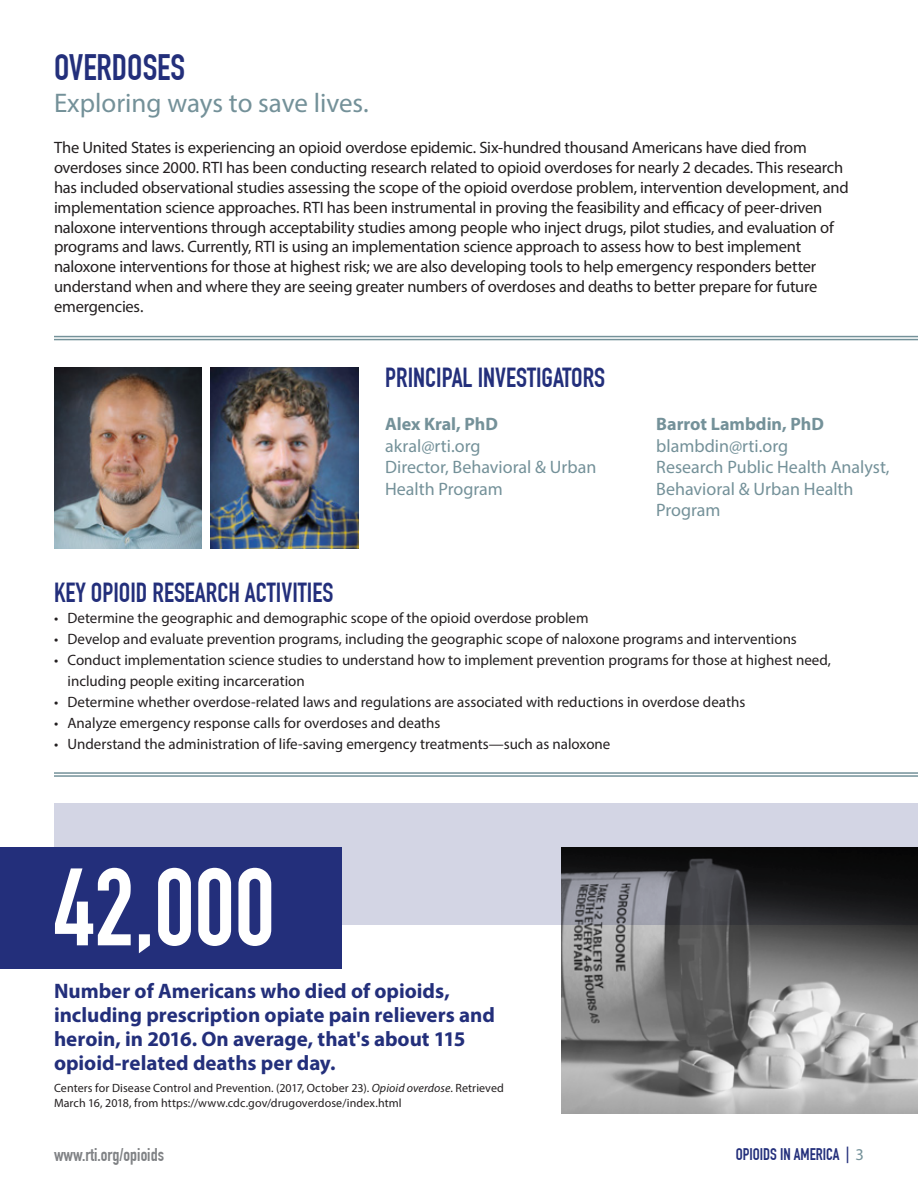
<style>
.page{position:relative;width:918px;height:1188px;background:#fff}
.page>*{position:absolute;margin:0;border:0;box-sizing:border-box;transform-origin:0 0}
.t1{font:700 108px "DIN Condensed";color:#fff}
.t2{font:700 36px "DIN Condensed";color:#232f7b}
.t3{font:700 27px "DIN Condensed";color:#232f7b}
.t4{font:27px "Myriad Pro";color:#749199}
.t5{font:700 21px/24px "Myriad Pro";color:#232f7b}
.t6{font:18px/21.6px "Myriad Pro";color:#749199}
.t7{font:700 18px "Myriad Pro";color:#749199}
.t8{font:700 18px "DIN Condensed";color:#808285}
.t9{font:16.5px/19.8px "Myriad Pro";letter-spacing:-.015em;color:#231f20}
.t10{font:700 16.5px "DIN Condensed";color:#232f7b}
.t11{font:15px/21px "Myriad Pro";color:#231f20}
.t12{font:12px/15px "Myriad Pro";letter-spacing:.005em;color:#231f20}
.s1{font-style:italic}
.s2{font-family:"Myriad Pro";font-weight:400;color:#749199}
</style>
<div class="page">
<img style="left:562px;top:925px;width:356px;height:189px">
<svg style="left:54px;top:803px;width:864px;height:122px;background:#9d9ea9"></svg>
<div style="left:0;top:847px;width:341px;height:122px;background:#232f7b"></div>
<hr style="left:54px;top:336px;width:864px;height:1px;background:#749199">
<hr style="left:54px;top:339px;width:864px;height:1px;background:#749199">
<hr style="left:54px;top:772px;width:864px;height:2px;background:#749199">
<hr style="left:54px;top:775px;width:864px;height:2px;background:#749199">
<img style="left:54px;top:368px;width:148px;height:181px">
<img style="left:211px;top:368px;width:147px;height:181px">
<h2 class="t2" style="left:54px;top:46px;width:133px">OVERDOSES</h2>
<h3 class="t4" style="left:54px;top:86px;width:316px">Exploring ways to save lives.</h3>
<p class="t9" style="left:54px;top:138px;width:796px">The United States is experiencing an opioid overdose epidemic. Six-hundred thousand Americans have died from overdoses since 2000. RTI has been conducting research related to opioid overdoses for nearly 2 decades. This research has included observational studies assessing the scope of the opioid overdose problem, intervention development, and implementation science approaches. RTI has been instrumental in proving the feasibility and efficacy of peer-driven naloxone interventions through acceptability studies among people who inject drugs, pilot studies, and evaluation of programs and laws. Currently, RTI is using an implementation science approach to assess how to best implement naloxone interventions for those at highest risk; we are also developing tools to help emergency responders better understand when and where they are seeing greater numbers of overdoses and deaths to better prepare for future emergencies.</p>
<h3 class="t3" style="left:385px;top:361px;width:221px">PRINCIPAL INVESTIGATORS</h3>
<p class="t7" style="left:385px;top:412px;width:114px">Alex Kral, PhD</p>
<p class="t6" style="left:385px;top:434px;width:213px">akral@rti.org<br>Director, Behavioral &amp; Urban<br>Health Program</p>
<p class="t7" style="left:656px;top:412px;width:169px">Barrot Lambdin, PhD</p>
<p class="t6" style="left:656px;top:435px;width:235px">blambdin@rti.org<br>Research Public Health Analyst,<br>Behavioral &amp; Urban Health<br>Program</p>
<h3 class="t3" style="left:54px;top:577px;width:281px">KEY OPIOID RESEARCH ACTIVITIES</h3>
<p class="t11" style="left:54px;top:608px;width:536px">• Determine the geographic and demographic scope of the opioid overdose problem</p>
<p class="t11" style="left:54px;top:629px;width:744px">• Develop and evaluate prevention programs, including the geographic scope of naloxone programs and interventions</p>
<p class="t11" style="left:68px;top:650px;width:765px;text-indent:-14px">• Conduct implementation science studies to understand how to implement prevention programs for those at highest need, including people exiting incarceration</p>
<p class="t11" style="left:54px;top:692px;width:693px">• Determine whether overdose-related laws and regulations are associated with reductions in overdose deaths</p>
<p class="t11" style="left:54px;top:713px;width:388px">• Analyze emergency response calls for overdoses and deaths</p>
<p class="t11" style="left:54px;top:734px;width:558px">• Understand the administration of life-saving emergency treatments—such as naloxone</p>
<h1 class="t1" style="left:54px;top:844px;width:222px">42,000</h1>
<p class="t5" style="left:54px;top:978px;width:442px">Number of Americans who died of opioids, including prescription opiate pain relievers and heroin, in 2016. On average, that's about 115 opioid-related deaths per day.</p>
<p class="t12" style="left:54px;top:1080px;width:452px">Centers for Disease Control and Prevention. (2017, October 23). <span class="s1">Opioid overdose</span>. Retrieved<br>March 16, 2018, from https://www.cdc.gov/drugoverdose/index.html</p>
<p class="t8" style="left:54px;top:1145px;width:112px">www.rti.org/opioids</p>
<p class="t10" style="left:736px;top:1145px;width:130px">OPIOIDS IN AMERICA | <span class="s2">3</span></p>
</div>
